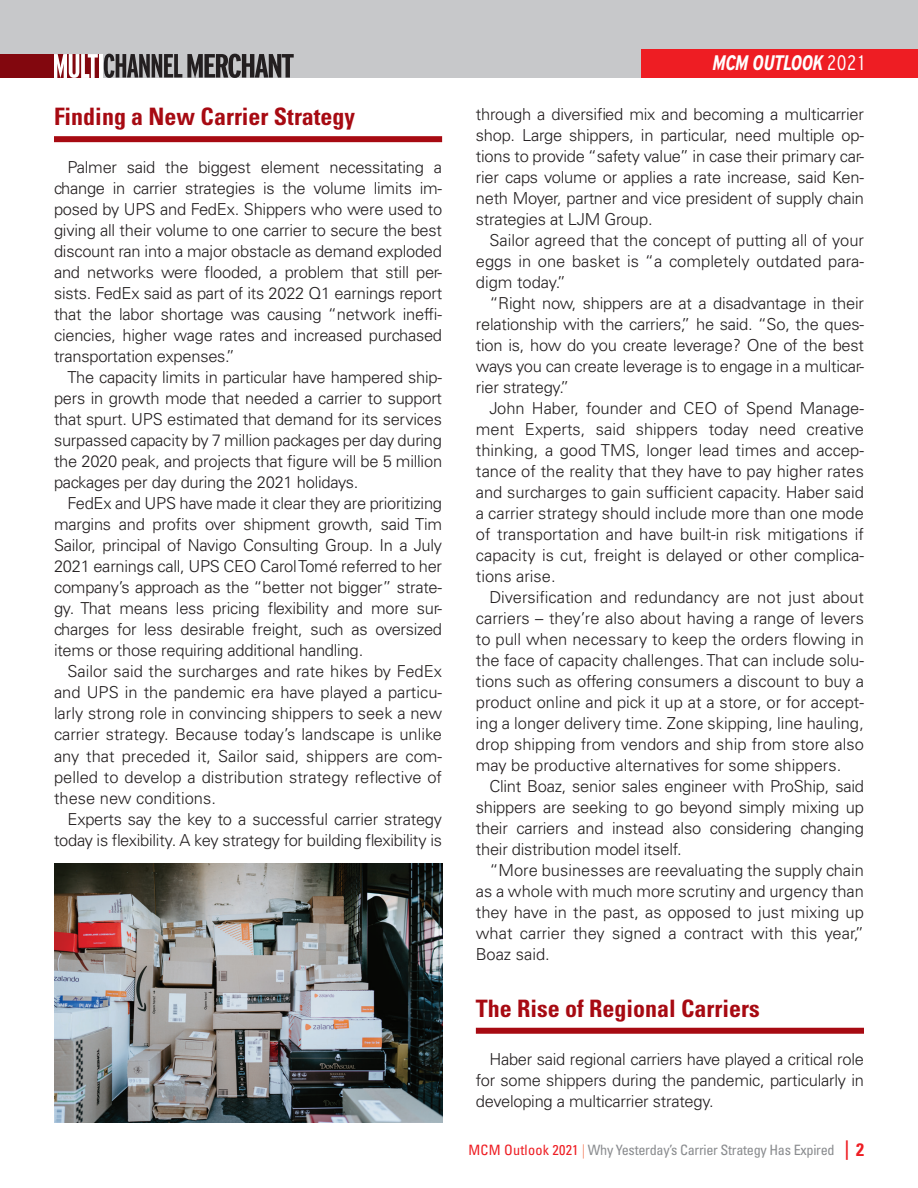
<style>
.page{position:relative;width:918px;height:1188px;background:#fff}
.page>*{position:absolute;margin:0;border:0;box-sizing:border-box;transform-origin:0 0}
.t1{font:700 condensed 24px "Univers LT Std";color:#a70a12}
.t2{font:italic 700 condensed 21px "Interstate";letter-spacing:-.02em;color:#fff}
.t3{font:300 16.5px/21px "Univers LT Std";letter-spacing:-.015em;color:#231f20;text-align:justify}
.t4{font:condensed 14.25px "Univers LT Std";letter-spacing:-.02em;color:#8a8c8f}
.s1{font-weight:300;font-style:normal}
.s2{color:#ee1d23}
.s3{color:#f68d6f}
.s4{font-weight:700;font-size:19.5px;color:#ee1d23}
.s5{font-weight:700;font-size:18px;color:#ee1d23}
</style>
<div class="page">
<div style="left:0;top:0;width:918px;height:78px;background:#c7c8ca"></div>
<div style="left:642px;top:49px;width:276px;height:29px;background:#ee1d23"></div>
<div style="left:0;top:54px;width:102px;height:24px;background:#82070e"></div>
<svg style="left:54px;top:54px;width:44px;height:24px"></svg>
<hr style="left:99px;top:54px;width:3px;height:24px;background:#fff">
<svg style="left:104px;top:54px;width:190px;height:24px"></svg>
<div style="left:54px;top:136px;width:388px;height:6px;background:#a70a12"></div>
<div style="left:476px;top:1028px;width:388px;height:6px;background:#a70a12"></div>
<img style="left:54px;top:863px;width:388px;height:259px">
<h1 class="t1" style="left:54px;top:102px;width:303px">Finding a New Carrier Strategy</h1>
<p class="t3" style="left:54px;top:157px;width:390px;text-indent:13px">Palmer said the biggest element necessitating a change in carrier strategies is the volume limits im&shy;posed by UPS and FedEx. Shippers who were used to giving all their volume to one carrier to secure the best discount ran into a major obstacle as demand exploded and networks were flooded, a problem that still per&shy;sists. FedEx said as part of its 2022 Q1 earnings report that the labor shortage was causing “network ineffi&shy;ciencies, higher wage rates and increased purchased transportation expenses.”</p>
<p class="t3" style="left:54px;top:367px;width:390px;text-indent:13px">The capacity limits in particular have hampered ship&shy;pers in growth mode that needed a carrier to support that spurt. UPS estimated that demand for its services surpassed capacity by 7 million packages per day during the 2020 peak, and projects that figure will be 5 million packages per day during the 2021 holidays.</p>
<p class="t3" style="left:54px;top:493px;width:390px;text-indent:13px">FedEx and UPS have made it clear they are prioritizing margins and profits over shipment growth, said Tim Sailor, principal of Navigo Consulting Group. In a July 2021 earnings call, UPS CEO Carol Tomé referred to her company’s approach as the “better not bigger” strate&shy;gy. That means less pricing flexibility and more sur&shy;charges for less desirable freight, such as oversized items or those requiring additional handling.</p>
<p class="t3" style="left:54px;top:661px;width:390px;text-indent:13px">Sailor said the surcharges and rate hikes by FedEx and UPS in the pandemic era have played a particu&shy;larly strong role in convincing shippers to seek a new carrier strategy. Because today’s landscape is unlike any that preceded it, Sailor said, shippers are com&shy;pelled to develop a distribution strategy reflective of these new conditions.</p>
<p class="t3" style="left:54px;top:808px;width:390px;text-align:right">Experts say the key to a successful carrier strategy today is flexibility. A key strategy for building flexibility is</p>
<p class="t2" style="left:713px;top:50px;width:153px">MCM OUTLOOK <span class="s1">2021</span></p>
<p class="t3" style="left:476px;top:104px;width:390px">through a diversified mix and becoming a multicarrier shop. Large shippers, in particular, need multiple op&shy;tions to provide “safety value” in case their primary car&shy;rier caps volume or applies a rate increase, said Ken&shy;neth Moyer, partner and vice president of supply chain strategies at LJM Group.</p>
<p class="t3" style="left:476px;top:230px;width:390px;text-indent:13px">Sailor agreed that the concept of putting all of your eggs in one basket is “a completely outdated para&shy;digm today.”</p>
<p class="t3" style="left:476px;top:293px;width:390px;text-indent:13px">“Right now, shippers are at a disadvantage in their relationship with the carriers,” he said. “So, the ques&shy;tion is, how do you create leverage? One of the best ways you can create leverage is to engage in a multicar&shy;rier strategy.”</p>
<p class="t3" style="left:476px;top:398px;width:390px;text-indent:13px">John Haber, founder and CEO of Spend Manage&shy;ment Experts, said shippers today need creative thinking, a good TMS, longer lead times and accep&shy;tance of the reality that they have to pay higher rates and surcharges to gain sufficient capacity. Haber said a carrier strategy should include more than one mode of transportation and have built-in risk mitigations if capacity is cut, freight is delayed or other complica&shy;tions arise.</p>
<p class="t3" style="left:476px;top:587px;width:390px;text-indent:13px">Diversification and redundancy are not just about carriers – they’re also about having a range of levers to pull when necessary to keep the orders flowing in the face of capacity challenges. That can include solu&shy;tions such as offering consumers a discount to buy a product online and pick it up at a store, or for accept&shy;ing a longer delivery time. Zone skipping, line hauling, drop shipping from vendors and ship from store also may be productive alternatives for some shippers.</p>
<p class="t3" style="left:476px;top:776px;width:390px;text-indent:13px">Clint Boaz, senior sales engineer with ProShip, said shippers are seeking to go beyond simply mixing up their carriers and instead also considering changing their distribution model itself.</p>
<p class="t3" style="left:476px;top:860px;width:390px;text-indent:13px">“More businesses are reevaluating the supply chain as a whole with much more scrutiny and urgency than they have in the past, as opposed to just mixing up what carrier they signed a contract with this year,” Boaz said.</p>
<h1 class="t1" style="left:476px;top:994px;width:285px">The Rise of Regional Carriers</h1>
<p class="t3" style="left:476px;top:1049px;width:390px;text-indent:13px">Haber said regional carriers have played a critical role for some shippers during the pandemic, particularly in developing a multicarrier strategy.</p>
<p class="t4" style="left:469px;top:1140px;width:397px"><span class="s2">MCM Outlook 2021</span> <span class="s3">|</span> Why Yesterday’s Carrier Strategy Has Expired <span class="s4">|</span> <span class="s5">2</span></p>
</div>
